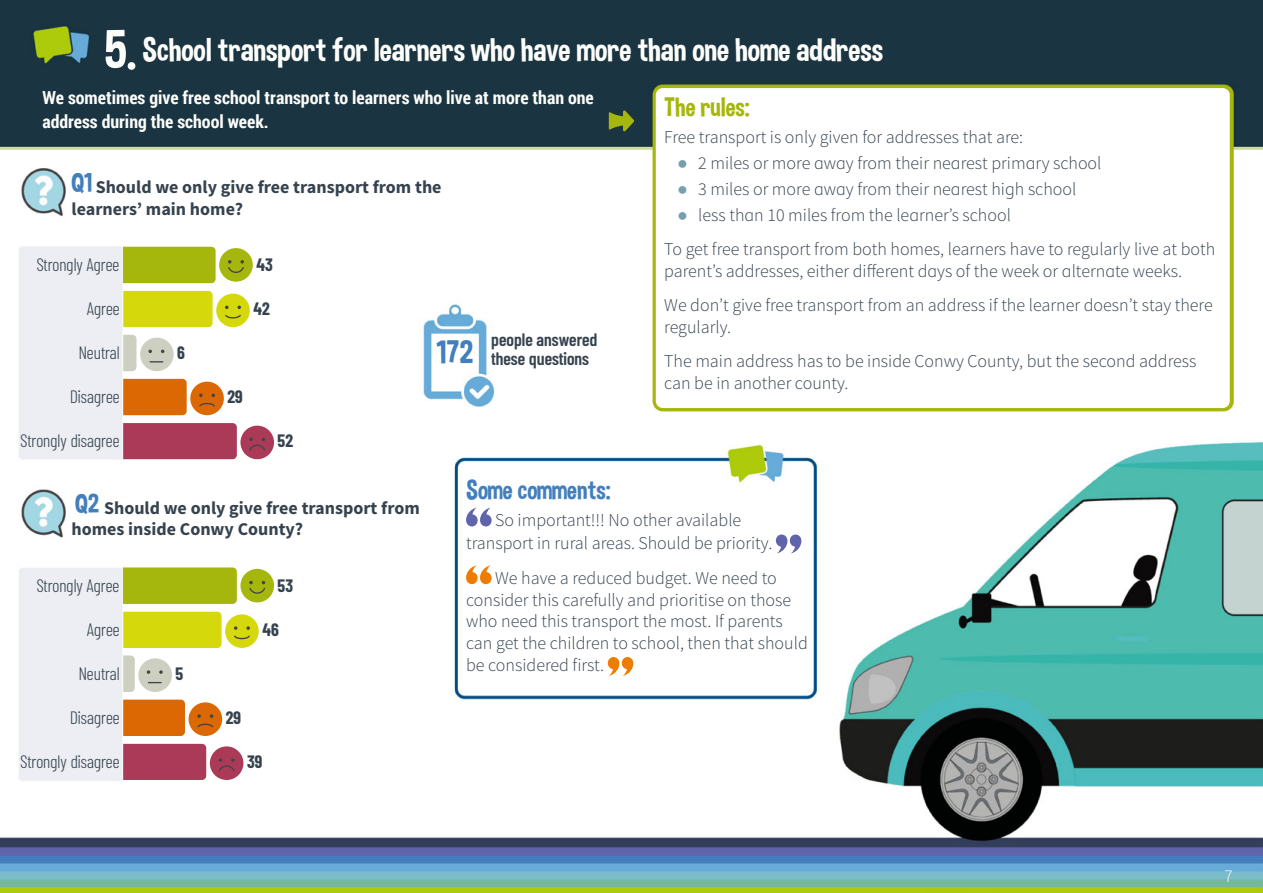
<style>
.page{position:relative;width:1263px;height:893px;background:#fff}
.page>*{position:absolute;margin:0;border:0;box-sizing:border-box;transform-origin:0 0}
.t1{font:33px "Dimbo";color:#fdfdfa}
.t2{font:33px "Dimbo";color:#427fbc}
.t3{font:27px "Dimbo";color:#427fbc}
.t4{font:27px "Dimbo";color:#a5b60c}
.List{font:300 18px/21.8px "Source Sans Pro";color:#36434f}
.t5{font:700 18px/21.6px "Source Sans Pro";color:#36434f}
.Body_Text{font:300 18px "Barlow Condensed";color:#36434f}
.t6{font:700 18px "Roboto Condensed";color:#fdfdfa}
.t7{font:600 18px "Barlow Condensed";color:#36434f}
.Body_Text-2{font:700 18px "Barlow Condensed";color:#36434f}
.t8{font:300 18px "Source Sans Pro";color:#fcfbf8}
.s1{font-size:54px}
.s2{font-family:"Dimbo";font-weight:400;font-size:27px;color:#427fbc}
.s3{font-family:"Arial";font-weight:700;color:#76a0af}
</style>
<div class="page">
<img style="left:0;top:0;width:1263px;height:893px">
<div style="left:123px;top:247px;width:93px;height:36px;background:#a5b60c"></div>
<div style="left:219px;top:248px;width:34px;height:34px;background:#a5b60c;border-radius:50%"></div>
<svg style="left:228px;top:260px;width:16px;height:13px"></svg>
<div style="left:123px;top:291px;width:90px;height:36px;background:#d5d90b"></div>
<div style="left:216px;top:294px;width:34px;height:33px;background:#d5d90b;border-radius:50%"></div>
<svg style="left:225px;top:306px;width:4px;height:3px"></svg>
<svg style="left:237px;top:306px;width:4px;height:3px"></svg>
<svg style="left:225px;top:315px;width:16px;height:3px"></svg>
<svg style="left:123px;top:335px;width:13px;height:36px"></svg>
<div style="left:140px;top:338px;width:34px;height:33px;background:#cdd0c0;border-radius:50%"></div>
<svg style="left:148px;top:350px;width:4px;height:3px"></svg>
<svg style="left:150px;top:361px;width:13px;height:1px"></svg>
<div style="left:123px;top:379px;width:64px;height:36px;background:#db6803"></div>
<div style="left:190px;top:382px;width:34px;height:33px;background:#db6803;border-radius:50%"></div>
<svg style="left:199px;top:394px;width:4px;height:3px"></svg>
<svg style="left:199px;top:403px;width:16px;height:4px"></svg>
<div style="left:123px;top:423px;width:114px;height:36px;background:#ab3a58"></div>
<div style="left:240px;top:426px;width:34px;height:33px;background:#ab3a58;border-radius:50%"></div>
<svg style="left:249px;top:438px;width:16px;height:13px"></svg>
<div style="left:123px;top:567px;width:114px;height:37px;background:#a5b60c"></div>
<div style="left:240px;top:569px;width:34px;height:33px;background:#a5b60c;border-radius:50%"></div>
<svg style="left:249px;top:581px;width:16px;height:13px"></svg>
<div style="left:123px;top:612px;width:99px;height:36px;background:#d5d90b"></div>
<div style="left:225px;top:614px;width:34px;height:34px;background:#d5d90b;border-radius:50%"></div>
<svg style="left:234px;top:626px;width:16px;height:13px"></svg>
<svg style="left:123px;top:655px;width:12px;height:37px"></svg>
<div style="left:138px;top:658px;width:34px;height:34px;background:#cdd0c0;border-radius:50%"></div>
<svg style="left:147px;top:670px;width:3px;height:4px"></svg>
<svg style="left:159px;top:670px;width:4px;height:4px"></svg>
<svg style="left:148px;top:682px;width:14px;height:1px"></svg>
<div style="left:123px;top:700px;width:62px;height:36px;background:#db6803"></div>
<div style="left:189px;top:702px;width:33px;height:34px;background:#db6803;border-radius:50%"></div>
<svg style="left:197px;top:714px;width:4px;height:4px"></svg>
<svg style="left:210px;top:714px;width:3px;height:4px"></svg>
<svg style="left:197px;top:724px;width:16px;height:3px"></svg>
<div style="left:123px;top:744px;width:83px;height:36px;background:#ab3a58"></div>
<div style="left:210px;top:746px;width:33px;height:34px;background:#ab3a58;border-radius:50%"></div>
<svg style="left:219px;top:758px;width:16px;height:13px"></svg>
<svg style="left:609px;top:110px;width:25px;height:22px"></svg>
<div style="left:654px;top:87px;width:577px;height:323px;background:#fff;border-radius:9px"></div>
<div style="left:653px;top:85px;width:580px;height:326px;border:3px solid #a5b60c;border-radius:9px"></div>
<svg style="left:466px;top:508px;width:26px;height:18px"></svg>
<svg style="left:776px;top:535px;width:25px;height:18px"></svg>
<svg style="left:466px;top:565px;width:26px;height:19px"></svg>
<svg style="left:608px;top:657px;width:25px;height:19px"></svg>
<p class="t1" style="left:105px;top:30px;width:780px"><span class="s1">5.</span> School transport for learners who have more than one home address</p>
<p class="t6" style="left:43px;top:85px;width:553px">We sometimes give free school transport to learners who live at more than one</p>
<p class="t6" style="left:43px;top:109px;width:228px">address during the school week.</p>
<p class="t5" style="left:72px;top:177px;width:371px"><span class="s2">Q1</span> Should we only give free transport from the learners’ main home?</p>
<p class="Body_Text" style="left:37px;top:252px;width:84px">Strongly Agree</p>
<p class="Body_Text-2" style="left:256px;top:252px;width:18px">43</p>
<p class="Body_Text" style="left:87px;top:296px;width:34px">Agree</p>
<p class="Body_Text-2" style="left:253px;top:296px;width:18px">42</p>
<p class="Body_Text" style="left:79px;top:340px;width:42px">Neutral</p>
<p class="Body_Text-2" style="left:177px;top:340px;width:9px">6</p>
<p class="Body_Text" style="left:70px;top:384px;width:51px">Disagree</p>
<p class="Body_Text-2" style="left:227px;top:384px;width:17px">29</p>
<p class="Body_Text" style="left:21px;top:428px;width:100px">Strongly disagree</p>
<p class="Body_Text-2" style="left:278px;top:428px;width:17px">52</p>
<p class="t2" style="left:437px;top:333px;width:38px">172</p>
<p class="t7" style="left:491px;top:326px;width:108px">people answered</p>
<p class="t7" style="left:491px;top:346px;width:100px">these questions</p>
<p class="t4" style="left:664px;top:91px;width:87px">The rules:</p>
<p class="List" style="left:664px;top:126px;width:360px">Free transport is only given for addresses that are:</p>
<p class="List" style="left:677px;top:152px;width:426px"><span class="s3">●</span> 2 miles or more away from their nearest primary school</p>
<p class="List" style="left:677px;top:178px;width:401px"><span class="s3">●</span> 3 miles or more away from their nearest high school</p>
<p class="List" style="left:677px;top:204px;width:335px"><span class="s3">●</span> less than 10 miles from the learner’s school</p>
<p class="List" style="left:664px;top:238px;width:552px">To get free transport from both homes, learners have to regularly live at both parent’s addresses, either different days of the week or alternate weeks.</p>
<p class="List" style="left:664px;top:294px;width:550px">We don’t give free transport from an address if the learner doesn’t stay there regularly.</p>
<p class="List" style="left:664px;top:350px;width:534px">The main address has to be inside Conwy County, but the second address can be in another county.</p>
<p class="t5" style="left:72px;top:498px;width:350px"><span class="s2">Q2</span> Should we only give free transport from homes inside Conwy County?</p>
<p class="Body_Text" style="left:37px;top:573px;width:84px">Strongly Agree</p>
<p class="Body_Text-2" style="left:278px;top:573px;width:17px">53</p>
<p class="Body_Text" style="left:87px;top:617px;width:34px">Agree</p>
<p class="Body_Text-2" style="left:262px;top:617px;width:18px">46</p>
<p class="Body_Text" style="left:79px;top:661px;width:42px">Neutral</p>
<p class="Body_Text-2" style="left:176px;top:661px;width:9px">5</p>
<p class="Body_Text" style="left:70px;top:705px;width:51px">Disagree</p>
<p class="Body_Text-2" style="left:226px;top:705px;width:17px">29</p>
<p class="Body_Text" style="left:21px;top:749px;width:100px">Strongly disagree</p>
<p class="Body_Text-2" style="left:247px;top:749px;width:17px">39</p>
<p class="t3" style="left:466px;top:473px;width:146px">Some comments:</p>
<p class="List" style="left:466px;top:509px;width:308px;line-height:22.5px;text-align:center">So important!!! No other available transport in rural areas. Should be priority.</p>
<p class="List" style="left:466px;top:567px;width:343px;text-indent:29px">We have a reduced budget. We need to consider this carefully and prioritise on those who need this transport the most. If parents can get the children to school, then that should be considered first.</p>
<p class="t8" style="left:1224px;top:865px;width:10px">7</p>
</div>
